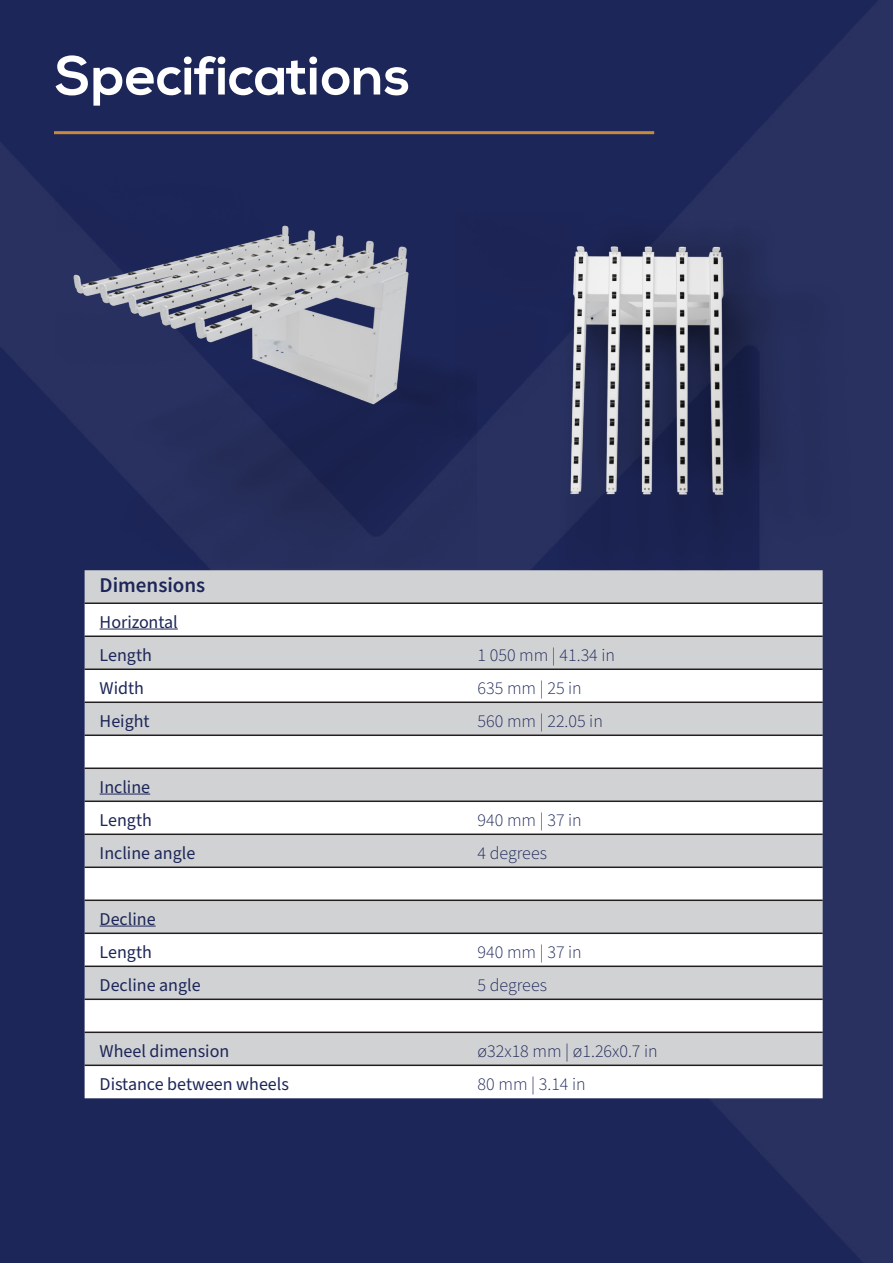
<style>
.page{position:relative;width:893px;height:1263px;background:#fff}
.page>*{position:absolute;margin:0;border:0;box-sizing:border-box;transform-origin:0 0}
.t1{font:700 54px "Nexa";color:#fff}
.t2{font:600 21px "Source Sans Pro";color:#1d2658}
.t3{font:18px "Source Sans Pro";color:#1d2658}
.t4{font:300 18px "Source Sans Pro";color:#1d2658}
</style>
<div class="page">
<img style="left:0;top:0;width:893px;height:1263px">
<div style="left:85px;top:570px;width:738px;height:32px;background:#d1d2d4"></div>
<svg style="left:85px;top:604px;width:738px;height:494px"></svg>
<hr style="left:85px;top:602px;width:738px;height:2px;background:#231f20">
<hr style="left:85px;top:635px;width:738px;height:2px;background:#231f20">
<hr style="left:85px;top:668px;width:738px;height:2px;background:#231f20">
<hr style="left:85px;top:701px;width:738px;height:2px;background:#231f20">
<hr style="left:85px;top:734px;width:738px;height:2px;background:#231f20">
<hr style="left:85px;top:767px;width:738px;height:2px;background:#231f20">
<hr style="left:85px;top:800px;width:738px;height:2px;background:#231f20">
<hr style="left:85px;top:833px;width:738px;height:2px;background:#231f20">
<hr style="left:85px;top:866px;width:738px;height:2px;background:#231f20">
<hr style="left:85px;top:899px;width:738px;height:2px;background:#231f20">
<hr style="left:85px;top:932px;width:738px;height:2px;background:#231f20">
<hr style="left:85px;top:965px;width:738px;height:2px;background:#231f20">
<hr style="left:85px;top:998px;width:738px;height:2px;background:#231f20">
<hr style="left:85px;top:1031px;width:738px;height:2px;background:#231f20">
<hr style="left:85px;top:1064px;width:738px;height:2px;background:#231f20">
<hr style="left:100px;top:629px;width:78px;height:1px;background:#1d2658">
<hr style="left:100px;top:794px;width:50px;height:1px;background:#1d2658">
<hr style="left:100px;top:926px;width:56px;height:1px;background:#1d2658">
<img style="left:55px;top:146px;width:421px;height:421px">
<img style="left:455px;top:212px;width:395px;height:358px">
<p class="t1" style="left:55px;top:45px;width:357px">Specifications</p>
<p class="t2" style="left:100px;top:571px;width:107px">Dimensions</p>
<p class="t3" style="left:100px;top:610px;width:80px">Horizontal</p>
<p class="t3" style="left:100px;top:643px;width:54px">Length</p>
<p class="t4" style="left:478px;top:643px;width:139px">1 050 mm | 41.34 in</p>
<p class="t3" style="left:100px;top:676px;width:46px">Width</p>
<p class="t4" style="left:478px;top:676px;width:106px">635 mm | 25 in</p>
<p class="t3" style="left:100px;top:709px;width:52px">Height</p>
<p class="t4" style="left:478px;top:709px;width:127px">560 mm | 22.05 in</p>
<p class="t3" style="left:100px;top:775px;width:52px">Incline</p>
<p class="t3" style="left:100px;top:808px;width:54px">Length</p>
<p class="t4" style="left:478px;top:808px;width:106px">940 mm | 37 in</p>
<p class="t3" style="left:100px;top:841px;width:97px">Incline angle</p>
<p class="t4" style="left:478px;top:841px;width:71px">4 degrees</p>
<p class="t3" style="left:100px;top:907px;width:58px">Decline</p>
<p class="t3" style="left:100px;top:940px;width:54px">Length</p>
<p class="t4" style="left:478px;top:940px;width:106px">940 mm | 37 in</p>
<p class="t3" style="left:100px;top:973px;width:103px">Decline angle</p>
<p class="t4" style="left:478px;top:973px;width:71px">5 degrees</p>
<p class="t3" style="left:100px;top:1039px;width:131px">Wheel dimension</p>
<p class="t4" style="left:478px;top:1039px;width:182px">ø32x18 mm | ø1.26x0.7 in</p>
<p class="t3" style="left:100px;top:1072px;width:191px">Distance between wheels</p>
<p class="t4" style="left:478px;top:1072px;width:110px">80 mm | 3.14 in</p>
</div>
